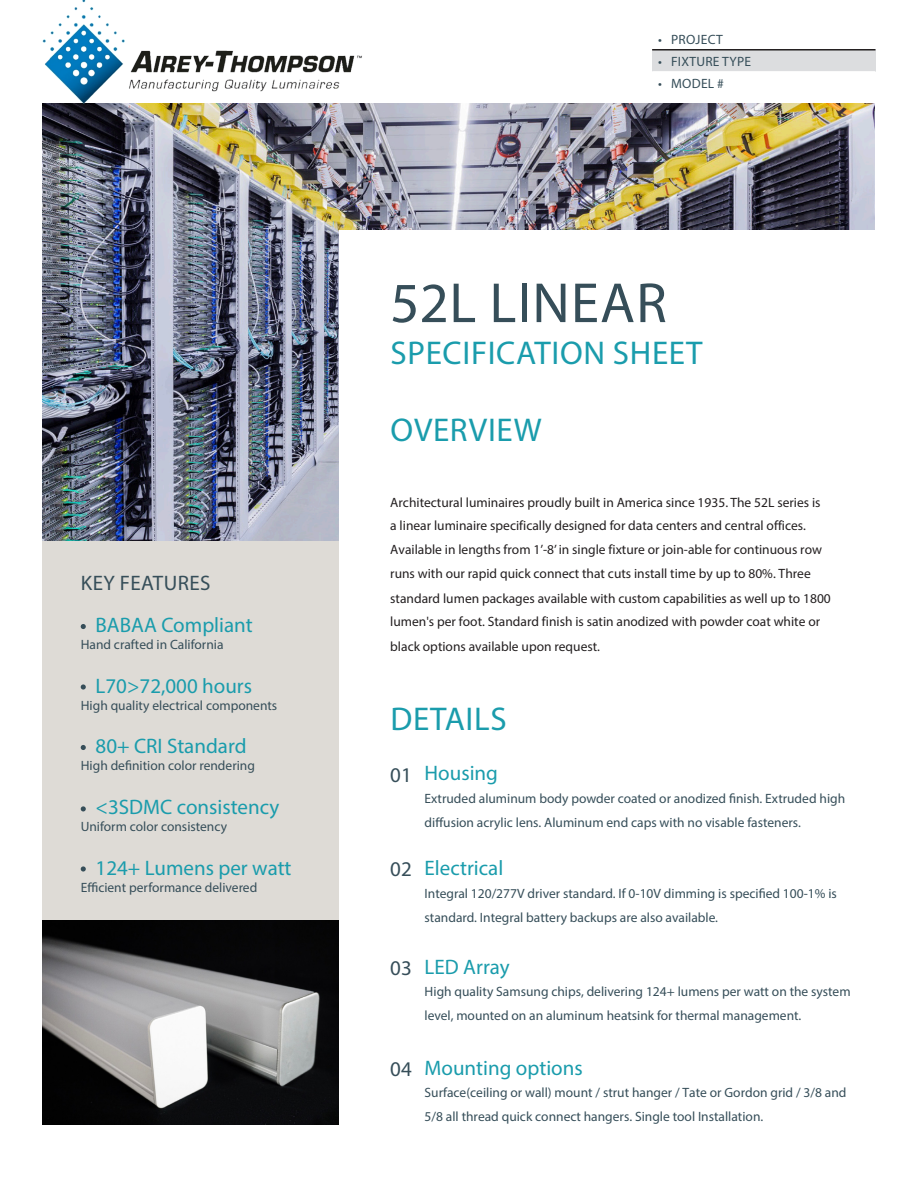
<style>
.page{position:relative;width:918px;height:1188px;background:#fff}
.page>*{position:absolute;margin:0;border:0;box-sizing:border-box;transform-origin:0 0}
.t1{font:57px "Myriad Pro";letter-spacing:.02em;color:#364e59}
.t2{font:33px "Myriad Pro";letter-spacing:.02em;color:#1a9cac}
.Intro_Text_Left{font:21px "Myriad Pro";color:#1a9cac}
.Intro_Text_Left-2{font:21px "Myriad Pro";letter-spacing:.02em;color:#364e59}
.t3{font:13.5px/24px "Myriad Pro";color:#364e59}
.t4{font:13.5px/24px "Myriad Pro";color:#231f20}
.t5{font:13.5px "Myriad Pro";letter-spacing:.02em;color:#364e59}
</style>
<div class="page">
<img style="left:43px;top:104px;width:831px;height:438px">
<img style="left:43px;top:920px;width:296px;height:204px">
<div style="left:339px;top:231px;width:536px;height:311px;background:#fff"></div>
<div style="left:43px;top:542px;width:296px;height:378px;background:#dedbd6"></div>
<svg style="left:81px;top:624px;width:5px;height:5px"></svg>
<svg style="left:81px;top:684px;width:5px;height:6px"></svg>
<svg style="left:81px;top:745px;width:5px;height:5px"></svg>
<svg style="left:81px;top:806px;width:5px;height:5px"></svg>
<svg style="left:81px;top:866px;width:5px;height:6px"></svg>
<img style="left:43px;top:0;width:322px;height:104px">
<div style="left:652px;top:50px;width:223px;height:22px;background:#dcdddf"></div>
<hr style="left:652px;top:49px;width:223px;height:2px;background:#231f20">
<hr style="left:652px;top:71px;width:223px;height:2px;background:#fff">
<p class="Intro_Text_Left-2" style="left:81px;top:570px;width:131px">KEY FEATURES</p>
<p class="Intro_Text_Left" style="left:96px;top:612px;width:159px">BABAA Compliant</p>
<p class="t3" style="left:81px;top:632px;width:144px">Hand crafted in California</p>
<p class="Intro_Text_Left" style="left:96px;top:673px;width:158px">L70&gt;72,000 hours</p>
<p class="t3" style="left:81px;top:693px;width:198px">High quality electrical components</p>
<p class="Intro_Text_Left" style="left:96px;top:733px;width:152px">80+ CRI Standard</p>
<p class="t3" style="left:81px;top:754px;width:176px">High definition color rendering</p>
<p class="Intro_Text_Left" style="left:96px;top:794px;width:185px">&lt;3SDMC consistency</p>
<p class="t3" style="left:81px;top:814px;width:148px">Uniform color consistency</p>
<p class="Intro_Text_Left" style="left:96px;top:855px;width:198px">124+ Lumens per watt</p>
<p class="t3" style="left:81px;top:875px;width:178px">Efficient performance delivered</p>
<p class="t5" style="left:658px;top:31px;width:66px">• PROJECT</p>
<p class="t5" style="left:658px;top:53px;width:94px">• FIXTURE TYPE</p>
<p class="t3" style="left:658px;top:71px;width:67px">• MODEL #</p>
<p class="t1" style="left:390px;top:268px;width:278px">52L LINEAR</p>
<p class="t2" style="left:391px;top:332px;width:314px">SPECIFICATION SHEET</p>
<p class="t2" style="left:391px;top:409px;width:153px">OVERVIEW</p>
<p class="t4" style="left:390px;top:490px;width:442px">Architectural luminaires proudly built in America since 1935. The 52L series is<br>a linear luminaire specifically designed for data centers and central offices.<br>Available in lengths from 1’-8’ in single fixture or join-able for continuous row runs with our rapid quick connect that cuts install time by up to 80%. Three standard lumen packages available with custom capabilities as well up to 1800 lumen's per foot. Standard finish is satin anodized with powder coat white or black options available upon request.</p>
<p class="t2" style="left:391px;top:698px;width:118px">DETAILS</p>
<p class="Intro_Text_Left-2" style="left:390px;top:762px;width:23px">01</p>
<p class="Intro_Text_Left-2" style="left:390px;top:856px;width:23px">02</p>
<p class="Intro_Text_Left-2" style="left:390px;top:955px;width:23px">03</p>
<p class="Intro_Text_Left-2" style="left:390px;top:1056px;width:23px">04</p>
<p class="Intro_Text_Left" style="left:425px;top:760px;width:75px">Housing</p>
<p class="t3" style="left:425px;top:786px;width:422px">Extruded aluminum body powder coated or anodized finish. Extruded high diffusion acrylic lens. Aluminum end caps with no visable fasteners.</p>
<p class="Intro_Text_Left" style="left:425px;top:855px;width:80px">Electrical</p>
<p class="t3" style="left:425px;top:881px;width:414px">Integral 120/277V driver standard. If 0-10V dimming is specified 100-1% is standard. Integral battery backups are also available.</p>
<p class="Intro_Text_Left" style="left:425px;top:954px;width:87px">LED Array</p>
<p class="t3" style="left:425px;top:980px;width:428px">High quality Samsung chips, delivering 124+ lumens per watt on the system level, mounted on an aluminum heatsink for thermal management.</p>
<p class="Intro_Text_Left" style="left:425px;top:1055px;width:160px">Mounting options</p>
<p class="t3" style="left:425px;top:1080px;width:423px">Surface(ceiling or wall) mount / strut hanger / Tate or Gordon grid / 3/8 and<br>5/8 all thread quick connect hangers. Single tool Installation.</p>
</div>
